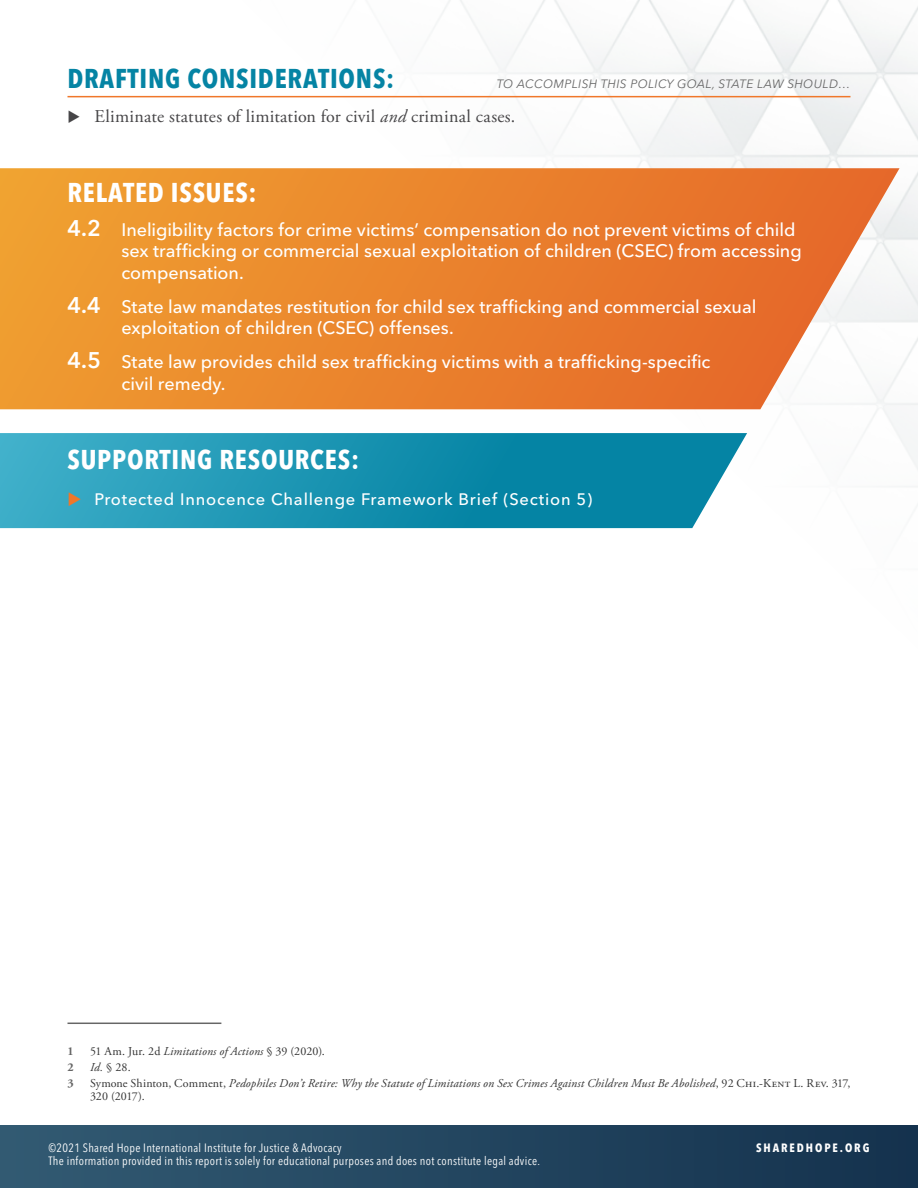
<style>
.page{position:relative;width:918px;height:1188px;background:#fff}
.page>*{position:absolute;margin:0;border:0;box-sizing:border-box;transform-origin:0 0}
.t1{font:700 condensed 27px "Avenir Next LT Pro";letter-spacing:.03em;color:#fff}
.t2{font:700 condensed 27px "Avenir Next LT Pro";letter-spacing:.03em;color:#0584a4}
.t3{font:500 18px/21.6px "Avenir Next LT Pro";color:#fff}
.t4{font:18px "Adobe Garamond Pro";color:#464547}
.t5{font:500 16.5px "Avenir Next LT Pro";letter-spacing:.05em;color:#fff}
.t6{font:condensed 12px "Avenir Next LT Pro";letter-spacing:.025em;color:#fff}
.t7{font:italic 12px/13.5px "Adobe Garamond Pro";letter-spacing:.015em;color:#333}
.t8{font:12px "Adobe Garamond Pro";letter-spacing:.015em;color:#333}
.t9{font:italic 12px "Avenir Next LT Pro";letter-spacing:.03em;color:#666}
.t10{font:700 condensed 12px "Avenir Next LT Pro";letter-spacing:.16em;color:#fff}
.t11{font:700 12px "Adobe Garamond Pro";color:#666}
.s1{font-style:italic}
.s2{font-weight:600;font-size:22.5px}
.s3{font-style:normal}
</style>
<div class="page">
<img style="left:221px;top:0;width:697px;height:529px">
<div style="left:0;top:1126px;width:918px;height:62px;background:linear-gradient(to right,#325a72,#14324d)"></div>
<svg style="left:0;top:168px;width:900px;height:241px;background:#eb8c3b"></svg>
<svg style="left:0;top:433px;width:747px;height:95px;background:#2197b3"></svg>
<hr style="left:68px;top:1023px;width:153px;height:1px;background:#666">
<hr style="left:68px;top:96px;width:782px;height:1px;background:#f0772a">
<svg style="left:69px;top:492px;width:12px;height:14px"></svg>
<h1 class="t2" style="left:68px;top:62px;width:328px">DRAFTING CONSIDERATIONS:</h1>
<p class="t9" style="left:497px;top:77px;width:355px">TO ACCOMPLISH THIS POLICY GOAL, STATE LAW SHOULD…</p>
<p class="t4" style="left:94px;top:106px;width:422px">Eliminate statutes of limitation for civil <span class="s1">and</span> criminal cases.</p>
<h1 class="t1" style="left:68px;top:176px;width:191px">RELATED ISSUES:</h1>
<p class="t3" style="left:122px;top:219px;width:682px;text-indent:-54px"><span class="s2">4.2</span> Ineligibility factors for crime victims’ compensation do not prevent victims of child sex trafficking or commercial sexual exploitation of children (CSEC) from accessing compensation.</p>
<p class="t3" style="left:122px;top:296px;width:636px;text-indent:-54px"><span class="s2">4.4</span> State law mandates restitution for child sex trafficking and commercial sexual exploitation of children (CSEC) offenses.</p>
<p class="t3" style="left:122px;top:351px;width:591px;text-indent:-54px"><span class="s2">4.5</span> State law provides child sex trafficking victims with a trafficking-specific civil remedy.</p>
<h1 class="t1" style="left:68px;top:443px;width:293px">SUPPORTING RESOURCES:</h1>
<p class="t5" style="left:95px;top:490px;width:499px">Protected Innocence Challenge Framework Brief (Section 5)</p>
<p class="t11" style="left:68px;top:1045px;width:8px">1</p>
<p class="t8" style="left:90px;top:1044px;width:236px">51 Am. Jur. 2d <span class="s1">Limitations of Actions</span> § 39 (2020).</p>
<p class="t11" style="left:68px;top:1060px;width:8px">2</p>
<p class="t8" style="left:90px;top:1060px;width:42px"><span class="s1">Id.</span> § 28.</p>
<p class="t11" style="left:68px;top:1076px;width:8px">3</p>
<p class="t7" style="left:90px;top:1077px;width:762px"><span class="s3">Symone Shinton, Comment,</span> Pedophiles Don’t Retire: Why the Statute of Limitations on Sex Crimes Against Children Must Be Abolished<span class="s3">, 92 Chi.-Kent L. Rev. 317,<br>320 (2017).</span></p>
<p class="t6" style="left:49px;top:1140px;width:295px">©2021 Shared Hope International Institute for Justice &amp; Advocacy</p>
<p class="t10" style="left:756px;top:1140px;width:115px">SHAREDHOPE.ORG</p>
<p class="t6" style="left:49px;top:1154px;width:493px">The information provided in this report is solely for educational purposes and does not constitute legal advice.</p>
</div>
